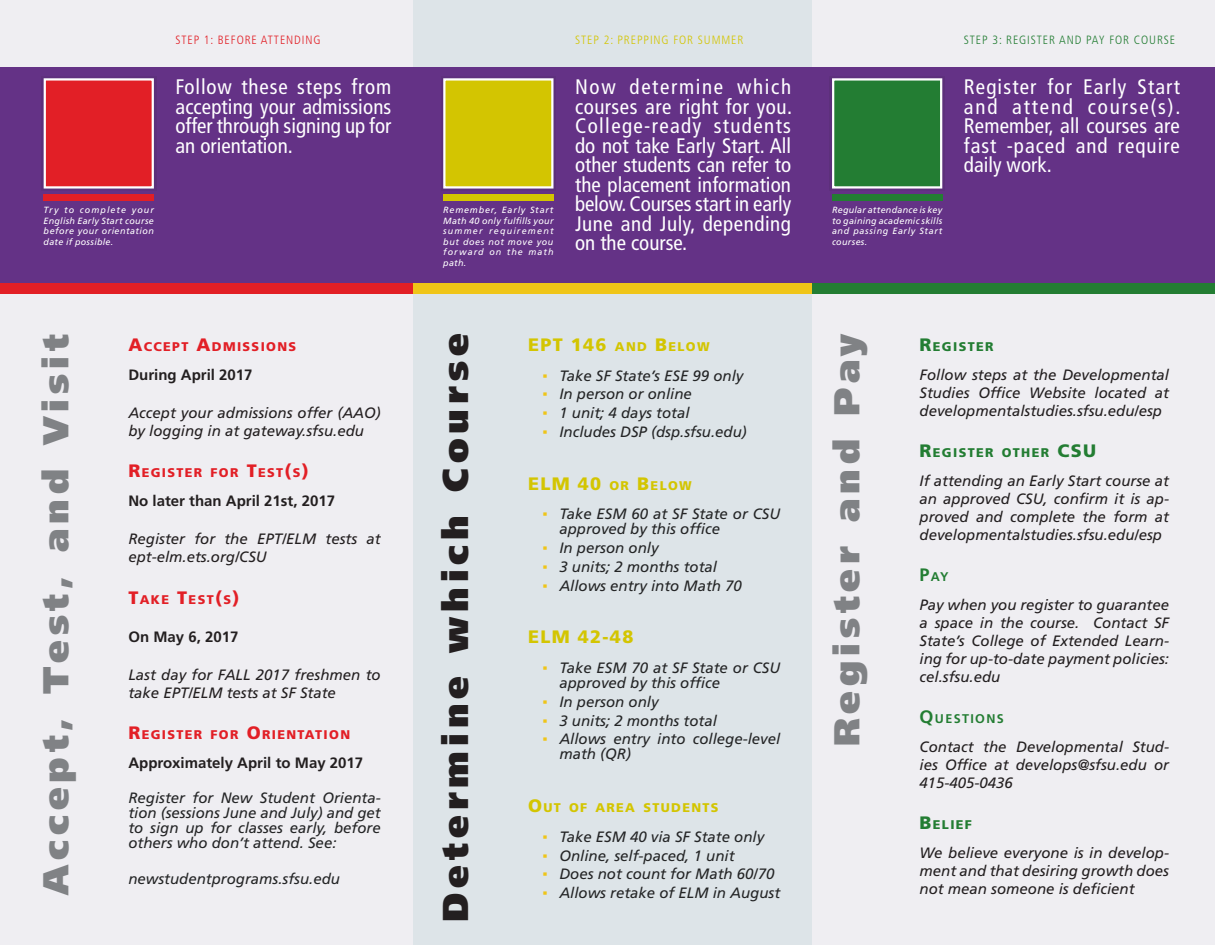
<style>
.page{position:relative;width:1215px;height:945px;background:#fff}
.page>*{position:absolute;margin:0;border:0;box-sizing:border-box;transform-origin:0 0}
.Large_side_titles{font:900 36px "Frutiger LT Std";letter-spacing:.14em;color:#808285}
.Large_side_titles-2{font:900 36px "Frutiger LT Std";letter-spacing:.135em;color:#231f20}
.Services_description{font:condensed 21px/19.5px "Frutiger LT Std";color:#fff;text-align:justify}
.Services{font:900 18px "Frutiger LT Std";color:#d3c501}
.Normal_text{font:italic 15px/18px "Frutiger LT Std";color:#231f20;text-align:justify}
.Normal_text-2{font:italic 15px/15px "Frutiger LT Std";color:#242526}
.Normal_text-3{font:700 15px "Frutiger LT Std";color:#231f20}
.Services-2{font:900 12.6px "Frutiger LT Std";letter-spacing:.105em;color:#e21f26}
.Services-3{font:900 12.6px "Frutiger LT Std";letter-spacing:.105em;color:#d3c501}
.Services-4{font:900 12.6px "Frutiger LT Std";letter-spacing:.105em;color:#237d33}
.Services-5{font:700 12.6px "Frutiger LT Std";letter-spacing:.105em;color:#237d33}
.Normal_text-4{font:900 12.6px "Frutiger LT Std";color:#e21f26}
.Services-6{font:300 condensed 12px "Frutiger LT Std";letter-spacing:.075em;color:#237d33}
.Services-7{font:300 condensed 12px "Frutiger LT Std";letter-spacing:.075em;color:#d3c501}
.Services-8{font:300 condensed 12px "Frutiger LT Std";letter-spacing:.075em;color:#e21f26}
.Picture_captions{font:italic 9px/10.5px "Frutiger LT Std";letter-spacing:.055em;color:#fff;text-align:justify}
.s1{font-size:18px}
.s2{font-family:"Tahoma";font-style:normal;color:#efc518}
</style>
<div class="page">
<div style="left:0;top:0;width:413px;height:945px;background:#efeef2"></div>
<div style="left:413px;top:0;width:400px;height:945px;background:#dde4e8"></div>
<div style="left:813px;top:0;width:402px;height:945px;background:#efeef2"></div>
<div style="left:0;top:68px;width:1215px;height:216px;background:#643286"></div>
<div style="left:0;top:284px;width:413px;height:10px;background:#e21f26"></div>
<div style="left:413px;top:284px;width:402px;height:10px;background:#efc518"></div>
<div style="left:813px;top:284px;width:402px;height:10px;background:#237d33"></div>
<img style="left:41px;top:78px;width:115px;height:111px">
<div style="left:44px;top:78px;width:110px;height:111px;background:#e21f26;border:2px solid #fff"></div>
<div style="left:443px;top:78px;width:111px;height:111px;background:#d3c501;border:2px solid #fff"></div>
<img style="left:830px;top:78px;width:115px;height:111px">
<div style="left:832px;top:78px;width:110px;height:111px;background:#237d33;border:2px solid #fff"></div>
<div style="left:44px;top:195px;width:110px;height:6px;background:#e21f26"></div>
<div style="left:443px;top:195px;width:111px;height:6px;background:#d3c501"></div>
<div style="left:832px;top:194px;width:110px;height:7px;background:#237d33"></div>
<p class="Services-8" style="left:176px;top:33px;width:147px">STEP 1: BEFORE ATTENDING</p>
<p class="Services-7" style="left:575px;top:33px;width:170px">STEP 2: PREPPING FOR SUMMER</p>
<p class="Services_description" style="left:176px;top:77px;width:217px">Follow these steps from accepting your admissions offer through signing up for an orientation.</p>
<p class="Services_description" style="left:575px;top:77px;width:218px">Now determine which courses are right for you.<br>College-ready students do not take Early Start. All other students can refer to the placement information below. Courses start in early June and July, depending on the course.</p>
<p class="Picture_captions" style="left:44px;top:205px;width:112px">Try to complete your English Early Start course before your orientation date if possible.</p>
<p class="Picture_captions" style="left:443px;top:205px;width:112px">Remember, Early Start Math 40 only fulfills your summer requirement but does not move you forward on the math path.</p>
<p class="Picture_captions" style="left:832px;top:205px;width:112px">Regular attendance is key to gaining academic skills and passing Early Start courses.</p>
<p class="Services-6" style="left:964px;top:33px;width:213px">STEP 3: REGISTER AND PAY FOR COURSE</p>
<p class="Services_description" style="left:964px;top:77px;width:218px">Register for Early Start and attend course(s).<br>Remember, all courses are fast -paced and require daily work.</p>
<p class="Large_side_titles" style="left:34px;top:895px;width:561px;rotate:-90deg">Accept, Test, and Visit</p>
<p class="Services-2" style="left:128px;top:339px;width:169px"><span class="s1">A</span>CCEPT <span class="s1">A</span>DMISSIONS</p>
<p class="Normal_text-3" style="left:128px;top:366px;width:126px">During April 2017</p>
<p class="Normal_text" style="left:128px;top:404px;width:254px">Accept your admissions offer (AAO) by logging in at gateway.sfsu.edu</p>
<p class="Services-2" style="left:128px;top:465px;width:182px"><span class="s1">R</span>EGISTER FOR <span class="s1">T</span>EST<span class="s1">(</span>S<span class="s1">)</span></p>
<p class="Normal_text-3" style="left:128px;top:492px;width:208px">No later than April 21st, 2017</p>
<p class="Normal_text" style="left:128px;top:530px;width:254px">Register for the EPT/ELM tests at ept-elm.ets.org/CSU</p>
<p class="Normal_text-4" style="left:128px;top:592px;width:113px"><span class="s1">T</span>AKE <span class="s1">T</span>EST<span class="s1">(</span>S<span class="s1">)</span></p>
<p class="Normal_text-3" style="left:128px;top:628px;width:112px">On May 6, 2017</p>
<p class="Normal_text" style="left:128px;top:666px;width:254px">Last day for FALL 2017 freshmen to take EPT/ELM tests at SF State</p>
<p class="Services-2" style="left:128px;top:727px;width:223px"><span class="s1">R</span>EGISTER FOR <span class="s1">O</span>RIENTATION</p>
<p class="Normal_text-3" style="left:128px;top:754px;width:236px">Approximately April to May 2017</p>
<p class="Normal_text-2" style="left:128px;top:791px;width:254px;text-align:justify">Register for New Student Orienta&shy;tion (sessions June and July) and get to sign up for classes early, before others who don’t attend. See:</p>
<p class="Normal_text-2" style="left:128px;top:871px;width:213px">newstudentprograms.sfsu.edu</p>
<p class="Large_side_titles-2" style="left:433px;top:922px;width:590px;rotate:-90deg">Determine which Course</p>
<p class="Services" style="left:528px;top:334px;width:13px">EPT</p>
<p class="Services-3" style="left:571px;top:339px;width:140px"><span class="s1">146</span> AND <span class="s1">B</span>ELOW</p>
<p class="Normal_text-2" style="left:542px;top:368px;width:202px"><span class="s2">▪</span> Take SF State’s ESE 99 only</p>
<p class="Normal_text-2" style="left:542px;top:387px;width:151px"><span class="s2">▪</span> In person or online</p>
<p class="Normal_text-2" style="left:542px;top:406px;width:149px"><span class="s2">▪</span> 1 unit; 4 days total</p>
<p class="Normal_text-2" style="left:542px;top:424px;width:206px"><span class="s2">▪</span> Includes DSP (dsp.sfsu.edu)</p>
<p class="Services" style="left:528px;top:473px;width:15px">ELM</p>
<p class="Services-3" style="left:578px;top:478px;width:115px"><span class="s1">40</span> OR <span class="s1">B</span>ELOW</p>
<p class="Normal_text-2" style="left:559px;top:507px;width:222px;text-indent:-17px"><span class="s2">▪</span> Take ESM 60 at SF State or CSU approved by this office</p>
<p class="Normal_text-2" style="left:542px;top:540px;width:118px"><span class="s2">▪</span> In person only</p>
<p class="Normal_text-2" style="left:542px;top:559px;width:176px"><span class="s2">▪</span> 3 units; 2 months total</p>
<p class="Normal_text-2" style="left:542px;top:578px;width:201px"><span class="s2">▪</span> Allows entry into Math 70</p>
<p class="Services" style="left:528px;top:626px;width:15px">ELM</p>
<p class="Services" style="left:578px;top:626px;width:57px">42-48</p>
<p class="Normal_text-2" style="left:559px;top:660px;width:222px;text-indent:-17px"><span class="s2">▪</span> Take ESM 70 at SF State or CSU approved by this office</p>
<p class="Normal_text-2" style="left:542px;top:694px;width:118px"><span class="s2">▪</span> In person only</p>
<p class="Normal_text-2" style="left:542px;top:713px;width:176px"><span class="s2">▪</span> 3 units; 2 months total</p>
<p class="Normal_text-2" style="left:559px;top:732px;width:222px;text-indent:-17px"><span class="s2">▪</span> Allows entry into college-level math (QR)</p>
<p class="Services-3" style="left:528px;top:800px;width:192px"><span class="s1">O</span>UT OF AREA STUDENTS</p>
<p class="Normal_text-2" style="left:542px;top:829px;width:223px"><span class="s2">▪</span> Take ESM 40 via SF State only</p>
<p class="Normal_text-2" style="left:542px;top:848px;width:194px"><span class="s2">▪</span> Online, self-paced, 1 unit</p>
<p class="Normal_text-2" style="left:542px;top:867px;width:234px"><span class="s2">▪</span> Does not count for Math 60/70</p>
<p class="Normal_text-2" style="left:542px;top:885px;width:239px"><span class="s2">▪</span> Allows retake of ELM in August</p>
<p class="Large_side_titles" style="left:825px;top:746px;width:415px;rotate:-90deg">Register and Pay</p>
<p class="Services-4" style="left:920px;top:339px;width:75px"><span class="s1">R</span>EGISTER</p>
<p class="Normal_text" style="left:920px;top:366px;width:251px">Follow steps at the Developmental Studies Office Website located at developmentalstudies.sfsu.edu/esp</p>
<p class="Services-4" style="left:920px;top:445px;width:152px"><span class="s1">R</span>EGISTER OTHER <span class="s1">CSU</span></p>
<p class="Normal_text" style="left:920px;top:472px;width:251px">If attending an Early Start course at an approved CSU, confirm it is ap&shy;proved and complete the form at developmentalstudies.sfsu.edu/esp</p>
<p class="Services-5" style="left:920px;top:569px;width:30px"><span class="s1">P</span>AY</p>
<p class="Normal_text" style="left:920px;top:596px;width:251px">Pay when you register to guarantee a space in the course. Contact SF State’s College of Extended Learn&shy;ing for up-to-date payment policies: cel.sfsu.edu</p>
<p class="Services-5" style="left:920px;top:711px;width:86px"><span class="s1">Q</span>UESTIONS</p>
<p class="Normal_text" style="left:920px;top:738px;width:251px">Contact the Developmental Stud&shy;ies Office at develops@sfsu.edu or 415-405-0436</p>
<p class="Services-4" style="left:920px;top:817px;width:54px"><span class="s1">B</span>ELIEF</p>
<p class="Normal_text" style="left:920px;top:844px;width:251px">We believe everyone is in develop&shy;ment and that desiring growth does not mean someone is deficient</p>
</div>
